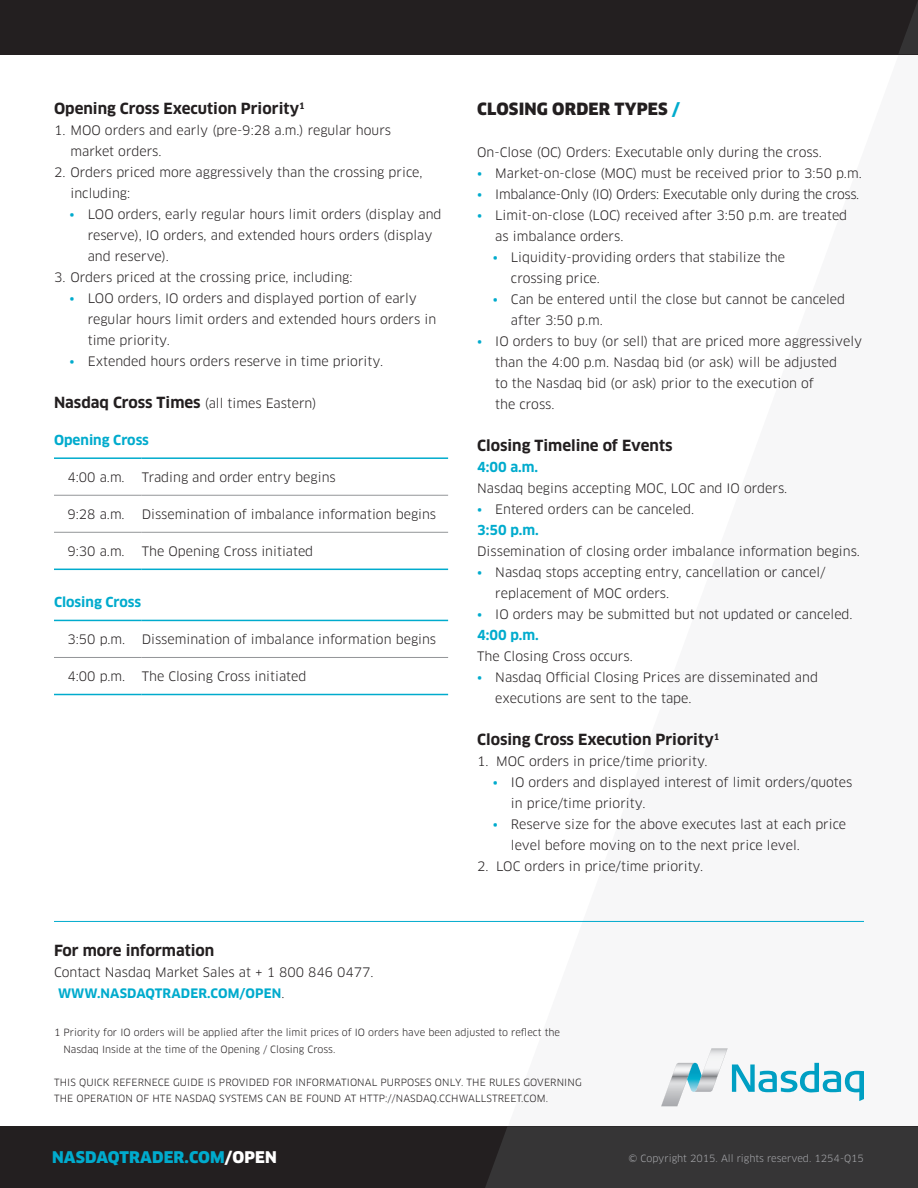
<style>
.page{position:relative;width:918px;height:1188px;background:#fff}
.page>*{position:absolute;margin:0;border:0;box-sizing:border-box;transform-origin:0 0}
.Section_header{font:900 16.5px "Clan Pro";letter-spacing:.01em;color:#231f20}
.t1{font:900 15.75px "Clan Pro";letter-spacing:.01em;color:#00abcd}
.Body_header{font:700 15px "Clan Pro";color:#231f20}
.Body_header_rule_abo{font:700 15px "Clan Pro";color:#231f20}
.Body_sub-header_3135{font:700 13.5px "Clan Pro";color:#00abcd}
.Body_copy{font:12.75px/21px "Clan Pro";color:#231f20}
.Body_copy-2{font:12.75px "Clan Pro";letter-spacing:-.025em;color:#231f20}
.Body_header-2{font:12.75px "Clan Pro";color:#231f20}
.Body_copy-3{font:700 12.75px "Clan Pro";letter-spacing:.01em;color:#00abcd}
.Footnote{font:9.75px/16.5px "Clan Pro";color:#231f20}
.Copyright{font:9.75px "Clan Pro";color:#a8a9ad}
.s1{font-family:"Clan Pro News";color:#00abcd}
.s2{font-weight:700;font-size:15px}
.s3{color:#00abcd}
.s4{font-weight:400;color:#231f20}
.s5{color:#fff}
</style>
<div class="page">
<div style="left:0;top:0;width:918px;height:54px;background:#231f20"></div>
<div style="left:0;top:1126px;width:918px;height:62px;background:#231f20"></div>
<div style="left:485px;top:1126px;width:433px;height:62px;background:#363536"></div>
<svg style="left:661px;top:1048px;width:203px;height:58px"></svg>
<hr style="left:54px;top:495px;width:88px;height:1px;background:#939598">
<hr style="left:142px;top:495px;width:306px;height:1px;background:#939598">
<hr style="left:54px;top:532px;width:88px;height:1px;background:#939598">
<hr style="left:142px;top:532px;width:306px;height:1px;background:#939598">
<hr style="left:54px;top:657px;width:88px;height:1px;background:#939598">
<hr style="left:142px;top:657px;width:306px;height:1px;background:#939598">
<hr style="left:54px;top:457px;width:88px;height:2px;background:#00abcd">
<hr style="left:142px;top:457px;width:306px;height:2px;background:#00abcd">
<hr style="left:54px;top:569px;width:88px;height:1px;background:#00abcd">
<hr style="left:142px;top:569px;width:306px;height:1px;background:#00abcd">
<hr style="left:54px;top:620px;width:88px;height:1px;background:#00abcd">
<hr style="left:142px;top:620px;width:306px;height:1px;background:#00abcd">
<hr style="left:54px;top:694px;width:88px;height:1px;background:#00abcd">
<hr style="left:142px;top:694px;width:306px;height:1px;background:#00abcd">
<hr style="left:54px;top:921px;width:810px;height:1px;background:#00abcd">
<p class="Body_header" style="left:54px;top:100px;width:252px">Opening Cross Execution Priority<sup>1</sup></p>
<p class="Body_copy" style="left:70px;top:120px;width:322px;text-indent:-16px">1. MOO orders and early (pre-9:28 a.m.) regular hours market orders.</p>
<p class="Body_copy" style="left:70px;top:162px;width:353px;text-indent:-16px">2. Orders priced more aggressively than the crossing price, including:</p>
<p class="Body_copy" style="left:88px;top:204px;width:355px;text-indent:-18px"><span class="s1">•</span> LOO orders, early regular hours limit orders (display and reserve), IO orders, and extended hours orders (display and reserve).</p>
<p class="Body_copy" style="left:54px;top:267px;width:300px">3. Orders priced at the crossing price, including:</p>
<p class="Body_copy" style="left:88px;top:288px;width:350px;text-indent:-18px"><span class="s1">•</span> LOO orders, IO orders and displayed portion of early regular hours limit orders and extended hours orders in time priority.</p>
<p class="Body_copy" style="left:70px;top:351px;width:315px"><span class="s1">•</span> Extended hours orders reserve in time priority.</p>
<p class="Body_header-2" style="left:54px;top:396px;width:264px"><span class="s2">Nasdaq Cross Times</span> (all times Eastern)</p>
<p class="Body_sub-header_3135" style="left:54px;top:432px;width:96px">Opening Cross</p>
<p class="Body_copy" style="left:68px;top:467px;width:59px">4:00 a.m.</p>
<p class="Body_copy" style="left:142px;top:467px;width:196px">Trading and order entry begins</p>
<p class="Body_copy" style="left:68px;top:504px;width:59px">9:28 a.m.</p>
<p class="Body_copy" style="left:142px;top:504px;width:296px">Dissemination of imbalance information begins</p>
<p class="Body_copy" style="left:68px;top:541px;width:59px">9:30 a.m.</p>
<p class="Body_copy" style="left:142px;top:541px;width:173px">The Opening Cross initiated</p>
<p class="Body_sub-header_3135" style="left:54px;top:594px;width:89px">Closing Cross</p>
<p class="Body_copy" style="left:68px;top:629px;width:59px">3:50 p.m.</p>
<p class="Body_copy" style="left:142px;top:629px;width:296px">Dissemination of imbalance information begins</p>
<p class="Body_copy" style="left:68px;top:666px;width:59px">4:00 p.m.</p>
<p class="Body_copy" style="left:142px;top:666px;width:166px">The Closing Cross initiated</p>
<p class="Section_header" style="left:477px;top:99px;width:204px">CLOSING ORDER TYPES <span class="s3">/</span></p>
<p class="Body_copy" style="left:477px;top:142px;width:346px">On-Close (OC) Orders: Executable only during the cross.</p>
<p class="Body_copy" style="left:477px;top:163px;width:386px"><span class="s1">•</span> Market-on-close (MOC) must be received prior to 3:50 p.m.</p>
<p class="Body_copy-2" style="left:477px;top:187px;width:384px"><span class="s1">•</span> Imbalance-Only (IO) Orders: Executable only during the cross.</p>
<p class="Body_copy" style="left:495px;top:205px;width:353px;text-indent:-18px"><span class="s1">•</span> Limit-on-close (LOC) received after 3:50 p.m. are treated as imbalance orders.</p>
<p class="Body_copy" style="left:511px;top:247px;width:276px;text-indent:-18px"><span class="s1">•</span> Liquidity-providing orders that stabilize the crossing price.</p>
<p class="Body_copy" style="left:511px;top:289px;width:336px;text-indent:-18px"><span class="s1">•</span> Can be entered until the close but cannot be canceled after 3:50 p.m.</p>
<p class="Body_copy" style="left:495px;top:331px;width:368px;text-indent:-18px"><span class="s1">•</span> IO orders to buy (or sell) that are priced more aggressively than the 4:00 p.m. Nasdaq bid (or ask) will be adjusted<br>to the Nasdaq bid (or ask) prior to the execution of<br>the cross.</p>
<p class="Body_header" style="left:477px;top:437px;width:197px">Closing Timeline of Events</p>
<p class="Body_sub-header_3135" style="left:477px;top:459px;width:63px">4:00 a.m.</p>
<p class="Body_copy" style="left:477px;top:478px;width:312px">Nasdaq begins accepting MOC, LOC and IO orders.</p>
<p class="Body_copy" style="left:477px;top:499px;width:218px"><span class="s1">•</span> Entered orders can be canceled.</p>
<p class="Body_sub-header_3135" style="left:477px;top:522px;width:63px">3:50 p.m.</p>
<p class="Body_copy" style="left:477px;top:541px;width:384px">Dissemination of closing order imbalance information begins.</p>
<p class="Body_copy" style="left:495px;top:562px;width:332px;text-indent:-18px"><span class="s1">•</span> Nasdaq stops accepting entry, cancellation or cancel/ replacement of MOC orders.</p>
<p class="Body_copy" style="left:477px;top:604px;width:377px"><span class="s1">•</span> IO orders may be submitted but not updated or canceled.</p>
<p class="Body_sub-header_3135" style="left:477px;top:627px;width:63px">4:00 p.m.</p>
<p class="Body_copy" style="left:477px;top:646px;width:157px">The Closing Cross occurs.</p>
<p class="Body_copy" style="left:495px;top:667px;width:324px;text-indent:-18px"><span class="s1">•</span> Nasdaq Official Closing Prices are disseminated and executions are sent to the tape.</p>
<p class="Body_header" style="left:477px;top:731px;width:244px">Closing Cross Execution Priority<sup>1</sup></p>
<p class="Body_copy" style="left:477px;top:751px;width:232px">1. MOC orders in price/time priority.</p>
<p class="Body_copy" style="left:511px;top:772px;width:343px;text-indent:-18px"><span class="s1">•</span> IO orders and displayed interest of limit orders/quotes in price/time priority.</p>
<p class="Body_copy" style="left:511px;top:814px;width:337px;text-indent:-18px"><span class="s1">•</span> Reserve size for the above executes last at each price level before moving on to the next price level.</p>
<p class="Body_copy" style="left:477px;top:856px;width:228px">2. LOC orders in price/time priority.</p>
<p class="Body_header_rule_abo" style="left:54px;top:941px;width:162px">For more information</p>
<p class="Body_copy" style="left:54px;top:961px;width:321px">Contact Nasdaq Market Sales at + 1 800 846 0477.</p>
<p class="Body_copy-3" style="left:58px;top:985px;width:228px">WWW.NASDAQTRADER.COM/OPEN<span class="s4">.</span></p>
<p class="Footnote" style="left:63px;top:1024px;width:498px;text-indent:-9px">1 Priority for IO orders will be applied after the limit prices of IO orders have been adjusted to reflect the<br>Nasdaq Inside at the time of the Opening / Closing Cross.</p>
<p class="Footnote" style="left:54px;top:1074px;width:529px">THIS QUICK REFERNECE GUIDE IS PROVIDED FOR INFORMATIONAL PURPOSES ONLY. THE RULES GOVERNING<br>THE OPERATION OF HTE NASDAQ SYSTEMS CAN BE FOUND AT HTTP://NASDAQ.CCHWALLSTREET.COM.</p>
<p class="t1" style="left:52px;top:1148px;width:226px">NASDAQTRADER.COM<span class="s5">/OPEN</span></p>
<p class="Copyright" style="left:628px;top:1153px;width:237px">© Copyright 2015. All rights reserved. 1254-Q15</p>
</div>
